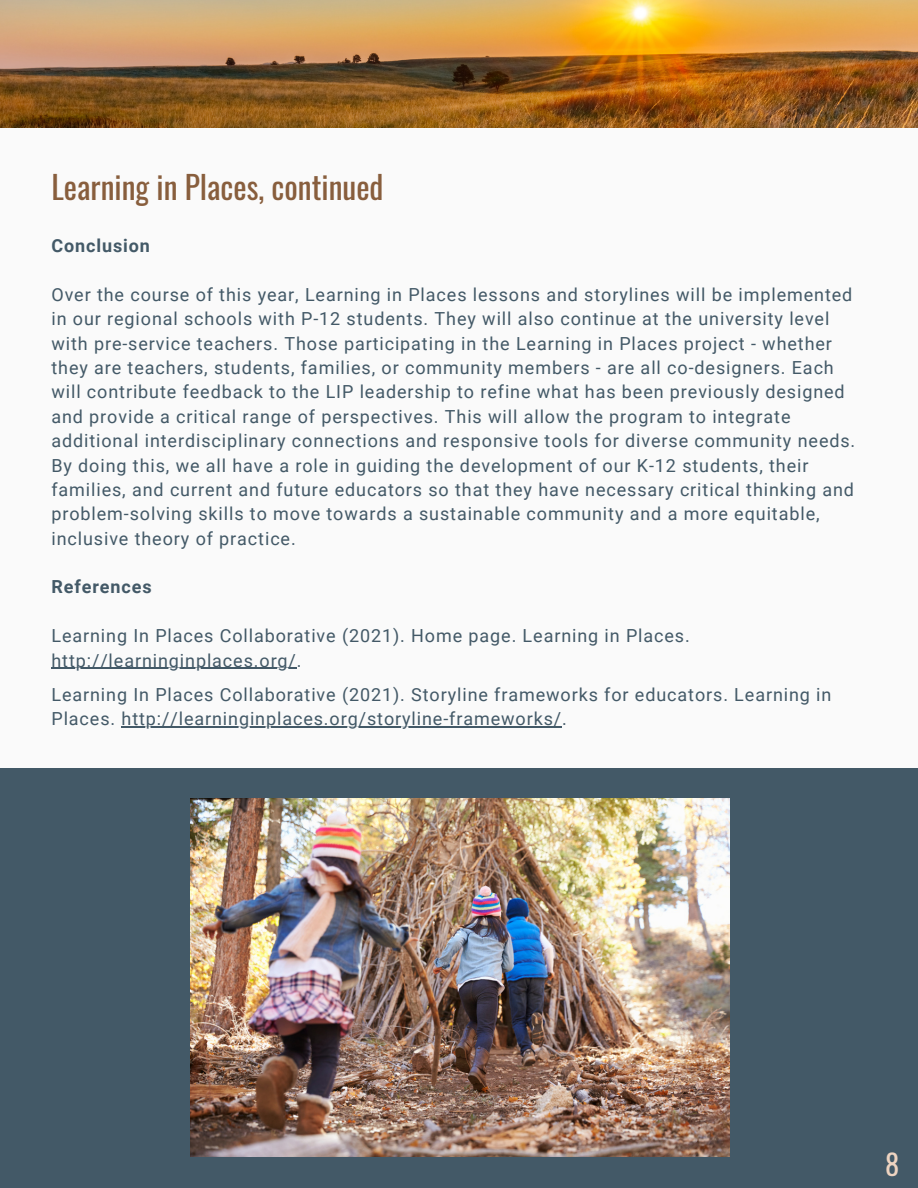
<style>
.page{position:relative;width:918px;height:1188px;background:#fafafa}
.page>*{position:absolute;margin:0;border:0;box-sizing:border-box;transform-origin:0 0}
.t1{font:31.5px "Oswald";color:#885e3d}
.t2{font:28.5px "Oswald";color:#eed4c1}
.t3{font:18px/24.5px "Roboto";letter-spacing:.05em;color:#435967}
.t4{font:700 18px "Roboto";letter-spacing:.05em;color:#435967}
</style>
<div class="page">
<img style="left:0;top:0;width:918px;height:127px">
<div style="left:0;top:768px;width:918px;height:420px;background:#435967"></div>
<img style="left:190px;top:798px;width:539px;height:359px">
<hr style="left:51px;top:668px;width:246px;height:1px;background:#435967">
<hr style="left:122px;top:727px;width:440px;height:1px;background:#435967">
<h1 class="t1" style="left:51px;top:163px;width:334px">Learning in Places, continued</h1>
<p class="t4" style="left:51px;top:236px;width:100px">Conclusion</p>
<p class="t3" style="left:51px;top:283px;width:805px">Over the course of this year, Learning in Places lessons and storylines will be implemented in our regional schools with P-12 students. They will also continue at the university level with pre-service teachers. Those participating in the Learning in Places project - whether they are teachers, students, families, or community members - are all co-designers. Each will contribute feedback to the LIP leadership to refine what has been previously designed and provide a critical range of perspectives. This will allow the program to integrate additional interdisciplinary connections and responsive tools for diverse community needs.<br>By doing this, we all have a role in guiding the development of our K-12 students, their families, and current and future educators so that they have necessary critical thinking and problem-solving skills to move towards a sustainable community and a more equitable, inclusive theory of practice.</p>
<p class="t4" style="left:51px;top:577px;width:102px">References</p>
<p class="t3" style="left:51px;top:624px;width:640px">Learning In Places Collaborative (2021). Home page. Learning in Places. http://learninginplaces.org/.</p>
<p class="t3" style="left:51px;top:683px;width:782px">Learning In Places Collaborative (2021). Storyline frameworks for educators. Learning in<br>Places. http://learninginplaces.org/storyline-frameworks/.</p>
<h2 class="t2" style="left:885px;top:1142px;width:16px">8</h2>
</div>
